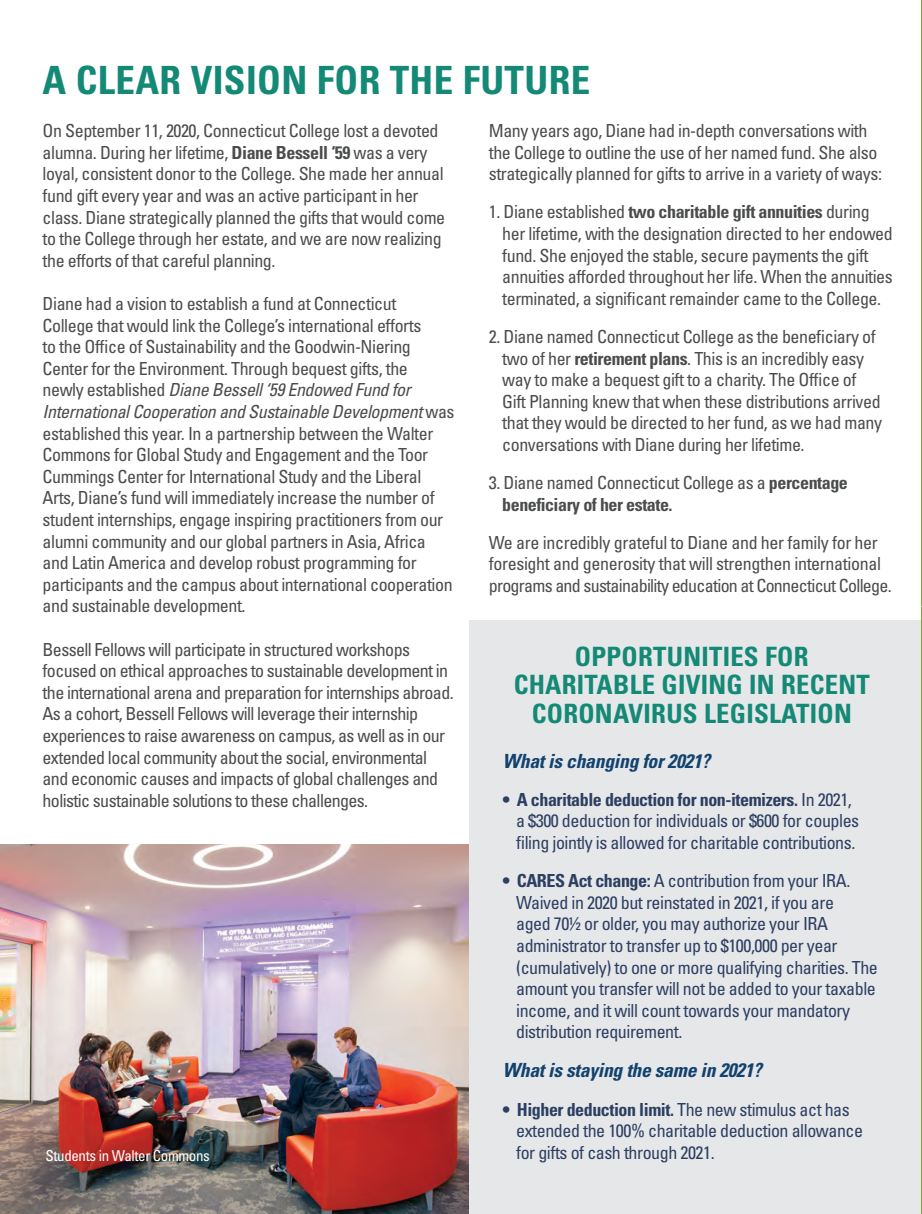
<style>
.page{position:relative;width:922px;height:1214px;background:#fff}
.page>*{position:absolute;margin:0;border:0;box-sizing:border-box;transform-origin:0 0}
.t1{font:700 condensed 39px "Univers LT Std";letter-spacing:.01em;color:#138976}
.t2{font:700 condensed 26.7px/28.5px "Univers LT Std";letter-spacing:.01em;color:#138976;text-align:center}
.t3{font:italic 700 condensed 19.5px "Univers LT Std";letter-spacing:-.01em;color:#12426e}
.t4{font:condensed 18px/21.6px "Univers LT Std";letter-spacing:-.025em;color:#4b4c4d}
.t5{font:condensed 18px/21.6px "Univers LT Std";letter-spacing:-.025em;color:#2c3f62}
.t6{font:condensed 15px "Univers LT Std";letter-spacing:-.025em;color:#fff}
.s1{font-weight:700}
.s2{font-style:italic}
</style>
<div class="page">
<img style="left:0;top:844px;width:469px;height:369px">
<div style="left:469px;top:620px;width:452px;height:593px;background:#e6e7e9"></div>
<hr style="left:921px;top:0;width:1px;height:1213px;background:#7fa42c">
<hr style="left:0;top:1049px;width:1px;height:164px;background:#7fa42c">
<h1 class="t1" style="left:43px;top:56px;width:549px">A CLEAR VISION FOR THE FUTURE</h1>
<p class="t4" style="left:43px;top:120px;width:404px">On September 11, 2020, Connecticut College lost a devoted alumna. During her lifetime, <span class="s1">Diane Bessell ‘59</span> was a very loyal, consistent donor to the College. She made her annual fund gift every year and was an active participant in her class. Diane strategically planned the gifts that would come to the College through her estate, and we are now realizing the efforts of that careful planning.</p>
<p class="t4" style="left:43px;top:292px;width:413px">Diane had a vision to establish a fund at Connecticut<br>College that would link the College’s international efforts<br>to the Office of Sustainability and the Goodwin-Niering Center for the Environment. Through bequest gifts, the<br>newly established <span class="s2">Diane Bessell ‘59 Endowed Fund for International Cooperation and Sustainable Development</span> was established this year. In a partnership between the Walter Commons for Global Study and Engagement and the Toor Cummings Center for International Study and the Liberal Arts, Diane’s fund will immediately increase the number of student internships, engage inspiring practitioners from our alumni community and our global partners in Asia, Africa and Latin America and develop robust programming for participants and the campus about international cooperation and sustainable development.</p>
<p class="t4" style="left:43px;top:638px;width:412px">Bessell Fellows will participate in structured workshops focused on ethical approaches to sustainable development in the international arena and preparation for internships abroad.<br>As a cohort, Bessell Fellows will leverage their internship experiences to raise awareness on campus, as well as in our extended local community about the social, environmental and economic causes and impacts of global challenges and holistic sustainable solutions to these challenges.</p>
<p class="t4" style="left:488px;top:120px;width:394px">Many years ago, Diane had in-depth conversations with the College to outline the use of her named fund. She also strategically planned for gifts to arrive in a variety of ways:</p>
<p class="t4" style="left:502px;top:201px;width:392px;text-indent:-14px">1. Diane established <span class="s1">two charitable gift annuities</span> during her lifetime, with the designation directed to her endowed fund. She enjoyed the stable, secure payments the gift annuities afforded throughout her life. When the annuities terminated, a significant remainder came to the College.</p>
<p class="t4" style="left:502px;top:325px;width:381px;text-indent:-14px">2. Diane named Connecticut College as the beneficiary of two of her <span class="s1">retirement plans</span>. This is an incredibly easy way to make a bequest gift to a charity. The Office of Gift Planning knew that when these distributions arrived that they would be directed to her fund, as we had many conversations with Diane during her lifetime.</p>
<p class="t4" style="left:502px;top:472px;width:347px;text-indent:-14px">3. Diane named Connecticut College as a <span class="s1">percentage beneficiary of her estate.</span></p>
<p class="t4" style="left:488px;top:531px;width:404px">We are incredibly grateful to Diane and her family for her foresight and generosity that will strengthen international programs and sustainability education at Connecticut College.</p>
<h2 class="t2" style="left:513px;top:642px;width:357px">OPPORTUNITIES FOR<br>CHARITABLE GIVING IN RECENT<br>CORONAVIRUS LEGISLATION</h2>
<p class="t3" style="left:502px;top:749px;width:209px">What is changing for 2021?</p>
<p class="t5" style="left:516px;top:788px;width:344px;text-indent:-14px"><span class="s1">• A charitable deduction for non-itemizers.</span> In 2021, a $300 deduction for individuals or $600 for couples filing jointly is allowed for charitable contributions.</p>
<p class="t5" style="left:516px;top:869px;width:363px;text-indent:-14px"><span class="s1">• CARES Act change:</span> A contribution from your IRA.<br>Waived in 2020 but reinstated in 2021, if you are<br>aged 70½ or older, you may authorize your IRA administrator to transfer up to $100,000 per year (cumulatively) to one or more qualifying charities. The amount you transfer will not be added to your taxable income, and it will count towards your mandatory distribution requirement.</p>
<p class="t3" style="left:502px;top:1058px;width:261px">What is staying the same in 2021?</p>
<p class="t5" style="left:516px;top:1098px;width:348px;text-indent:-14px"><span class="s1">• Higher deduction limit.</span> The new stimulus act has extended the 100% charitable deduction allowance for gifts of cash through 2021.</p>
<p class="t6" style="left:45px;top:1146px;width:166px">Students in Walter Commons</p>
</div>
